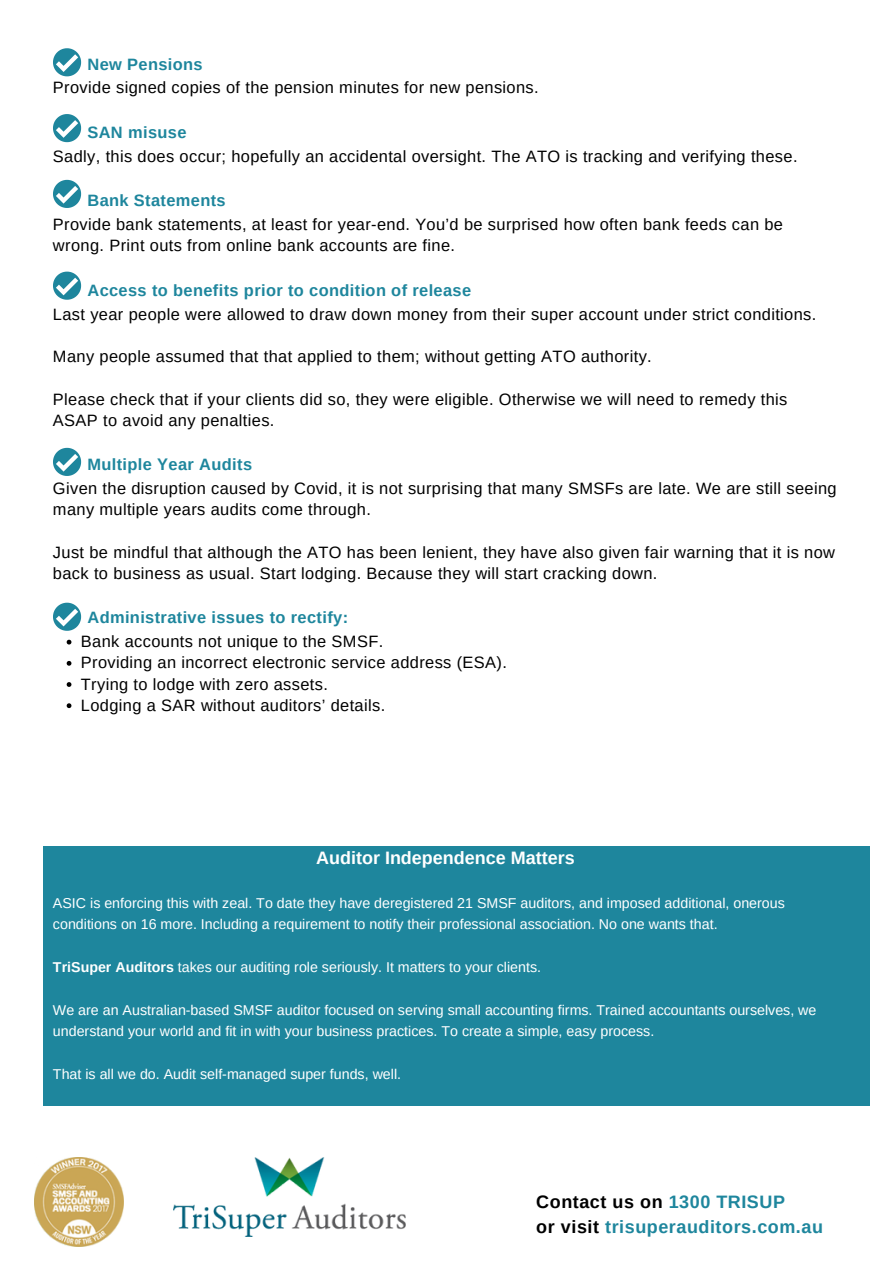
<style>
.page{position:relative;width:893px;height:1264px;background:#fff}
.page>*{position:absolute;margin:0;border:0;box-sizing:border-box;transform-origin:0 0}
.t1{font:700 18px "Arimo";letter-spacing:.03em;color:#1e869d}
.t2{font:700 18px "Arimo";color:#fff}
.t3{font:700 18px "Arimo";letter-spacing:.03em;color:#000}
.t4{font:16.35px/21.1px "Arimo";letter-spacing:.02em;color:#000}
.t5{font:700 16.35px "Arimo";letter-spacing:.02em;color:#1e869d}
.t6{font:14.25px/21.3px "Arimo";color:#fff}
.s1{font-weight:700}
.s2{color:#1e869d}
.s3{color:#000}
</style>
<div class="page">
<img style="left:35px;top:1157px;width:88px;height:89px">
<img style="left:173px;top:1157px;width:232px;height:79px">
<svg style="left:67px;top:639px;width:4px;height:5px"></svg>
<svg style="left:67px;top:661px;width:4px;height:4px"></svg>
<svg style="left:67px;top:682px;width:4px;height:5px"></svg>
<svg style="left:67px;top:703px;width:4px;height:5px"></svg>
<div style="left:44px;top:846px;width:825px;height:259px;background:#1e869d"></div>
<svg style="left:53px;top:48px;width:28px;height:28px"></svg>
<svg style="left:53px;top:180px;width:28px;height:28px"></svg>
<svg style="left:53px;top:271px;width:28px;height:29px"></svg>
<svg style="left:53px;top:114px;width:28px;height:28px"></svg>
<svg style="left:53px;top:602px;width:28px;height:29px"></svg>
<svg style="left:53px;top:448px;width:28px;height:28px"></svg>
<p class="t5" style="left:87px;top:55px;width:117px">New Pensions</p>
<p class="t4" style="left:53px;top:77px;width:487px">Provide signed copies of the pension minutes for new pensions.</p>
<p class="t5" style="left:87px;top:123px;width:101px">SAN misuse</p>
<p class="t4" style="left:53px;top:146px;width:746px">Sadly, this does occur; hopefully an accidental oversight. The ATO is tracking and verifying these.</p>
<p class="t5" style="left:87px;top:191px;width:140px">Bank Statements</p>
<p class="t4" style="left:53px;top:214px;width:731px">Provide bank statements, at least for year-end. You’d be surprised how often bank feeds can be wrong. Print outs from online bank accounts are fine.</p>
<p class="t5" style="left:87px;top:281px;width:385px">Access to benefits prior to condition of release</p>
<p class="t4" style="left:53px;top:303px;width:764px">Last year people were allowed to draw down money from their super account under strict conditions.</p>
<p class="t4" style="left:53px;top:346px;width:600px">Many people assumed that that applied to them; without getting ATO authority.</p>
<p class="t4" style="left:53px;top:388px;width:736px">Please check that if your clients did so, they were eligible. Otherwise we will need to remedy this<br>ASAP to avoid any penalties.</p>
<p class="t5" style="left:87px;top:455px;width:166px">Multiple Year Audits</p>
<p class="t4" style="left:53px;top:478px;width:785px">Given the disruption caused by Covid, it is not surprising that many SMSFs are late. We are still seeing many multiple years audits come through.</p>
<p class="t4" style="left:53px;top:541px;width:783px">Just be mindful that although the ATO has been lenient, they have also given fair warning that it is now back to business as usual. Start lodging. Because they will start cracking down.</p>
<p class="t5" style="left:87px;top:608px;width:262px">Administrative issues to rectify:</p>
<p class="t4" style="left:81px;top:631px;width:304px">Bank accounts not unique to the SMSF.</p>
<p class="t4" style="left:81px;top:652px;width:427px">Providing an incorrect electronic service address (ESA).</p>
<p class="t4" style="left:81px;top:673px;width:248px">Trying to lodge with zero assets.</p>
<p class="t4" style="left:81px;top:694px;width:306px">Lodging a SAR without auditors’ details.</p>
<p class="t2" style="left:316px;top:847px;width:260px">Auditor Independence Matters</p>
<p class="t6" style="left:53px;top:892px;width:733px">ASIC is enforcing this with zeal. To date they have deregistered 21 SMSF auditors, and imposed additional, onerous conditions on 16 more. Including a requirement to notify their professional association. No one wants that.</p>
<p class="t6" style="left:53px;top:956px;width:489px"><span class="s1">TriSuper Auditors</span> takes our auditing role seriously. It matters to your clients.</p>
<p class="t6" style="left:53px;top:998px;width:765px">We are an Australian-based SMSF auditor focused on serving small accounting firms. Trained accountants ourselves, we understand your world and fit in with your business practices. To create a simple, easy process.</p>
<p class="t6" style="left:53px;top:1063px;width:349px">That is all we do. Audit self-managed super funds, well.</p>
<p class="t3" style="left:536px;top:1191px;width:250px">Contact us on <span class="s2">1300 TRISUP</span></p>
<p class="t1" style="left:536px;top:1216px;width:288px"><span class="s3">or visit</span> trisuperauditors.com.au</p>
</div>
